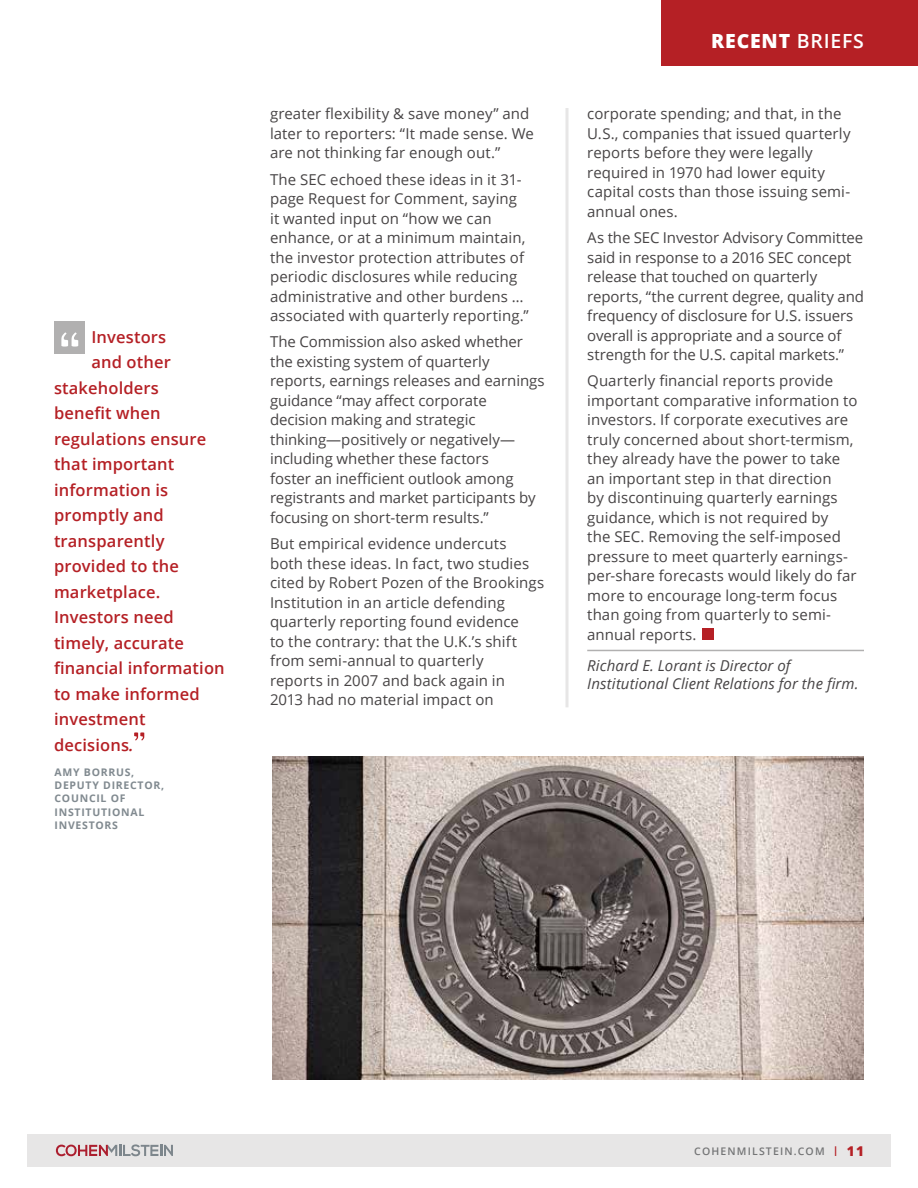
<style>
.page{position:relative;width:918px;height:1188px;background:#fff}
.page>*{position:absolute;margin:0;border:0;box-sizing:border-box;transform-origin:0 0}
.t1{font:63px "Arvil Sans";color:#b52025}
.t2{font:800 19.5px "Open Sans";letter-spacing:.04em;color:#fff}
.t3{font:600 16.5px "Open Sans";letter-spacing:.01em;color:#b52025}
.t4{font:15px/19.5px "Open Sans";letter-spacing:.005em;color:#474445}
.t5{font:italic 15px/18px "Open Sans";letter-spacing:.005em;color:#474445}
.t6{font:700 10.5px/13.4px "Open Sans";letter-spacing:.07em;color:#818a90}
.t7{font:600 10.5px "Open Sans";letter-spacing:.11em;color:#747576}
.s1{font-style:italic}
.s2{font-weight:600}
.s3{font-weight:400;font-size:13.5px;color:#b52025}
.s4{font-weight:800;font-size:13.5px;color:#b52025}
</style>
<div class="page">
<div style="left:662px;top:0;width:256px;height:65px;background:#b52025"></div>
<hr style="left:587px;top:650px;width:277px;height:1px;background:#b1b0b0">
<div style="left:703px;top:629px;width:11px;height:11px;background:#b52025"></div>
<hr style="left:566px;top:108px;width:2px;height:599px;background:#e7e6e6">
<div style="left:27px;top:1134px;width:864px;height:33px;background:#e7e6e6"></div>
<svg style="left:56px;top:1144px;width:117px;height:12px"></svg>
<img style="left:272px;top:756px;width:592px;height:324px">
<div style="left:54px;top:322px;width:31px;height:32px;background:#b1b0b0"></div>
<svg style="left:61px;top:332px;width:17px;height:15px"></svg>
<p class="t3" style="left:91px;top:325px;width:76px">Investors</p>
<p class="t3" style="left:91px;top:351px;width:81px">and other</p>
<p class="t3" style="left:54px;top:376px;width:106px">stakeholders</p>
<p class="t3" style="left:54px;top:402px;width:108px">benefit when</p>
<p class="t3" style="left:54px;top:427px;width:154px">regulations ensure</p>
<p class="t3" style="left:54px;top:453px;width:122px">that important</p>
<p class="t3" style="left:54px;top:478px;width:116px">information is</p>
<p class="t3" style="left:54px;top:504px;width:111px">promptly and</p>
<p class="t3" style="left:54px;top:529px;width:112px">transparently</p>
<p class="t3" style="left:54px;top:555px;width:126px">provided to the</p>
<p class="t3" style="left:54px;top:580px;width:108px">marketplace.</p>
<p class="t3" style="left:54px;top:606px;width:121px">Investors need</p>
<p class="t3" style="left:54px;top:631px;width:132px">timely, accurate</p>
<p class="t3" style="left:54px;top:657px;width:172px">financial information</p>
<p class="t3" style="left:54px;top:682px;width:147px">to make informed</p>
<p class="t3" style="left:54px;top:708px;width:93px">investment</p>
<p class="t3" style="left:54px;top:733px;width:81px">decisions<span class="s1">.</span></p>
<p class="t6" style="left:55px;top:765px;width:81px">AMY BORRUS,</p>
<h1 class="t1" style="left:134px;top:720px;width:14px">”</h1>
<p class="t6" style="left:55px;top:778px;width:111px">DEPUTY DIRECTOR,<br>COUNCIL OF<br>INSTITUTIONAL<br>INVESTORS</p>
<p class="t4" style="left:270px;top:104px;width:265px">greater flexibility &amp; save money” and later to reporters: “It made sense. We are not thinking far enough out.”</p>
<p class="t4" style="left:270px;top:169px;width:260px">The SEC echoed these ideas in it 31- page Request for Comment, saying it wanted input on “how we can enhance, or at a minimum maintain, the investor protection attributes of periodic disclosures while reducing administrative and other burdens … associated with quarterly reporting.”</p>
<p class="t4" style="left:270px;top:332px;width:276px">The Commission also asked whether the existing system of quarterly reports, earnings releases and earnings guidance “may affect corporate decision making and strategic thinking—positively or negatively— including whether these factors<br>foster an inefficient outlook among registrants and market participants by focusing on short-term results.”</p>
<p class="t4" style="left:270px;top:534px;width:276px">But empirical evidence undercuts<br>both these ideas. In fact, two studies cited by Robert Pozen of the Brookings Institution in an article defending quarterly reporting found evidence<br>to the contrary: that the U.K.’s shift from semi-annual to quarterly<br>reports in 2007 and back again in<br>2013 had no material impact on</p>
<h2 class="t2" style="left:711px;top:26px;width:154px">RECENT <span class="s2">BRIEFS</span></h2>
<p class="t4" style="left:587px;top:104px;width:265px">corporate spending; and that, in the<br>U.S., companies that issued quarterly reports before they were legally required in 1970 had lower equity capital costs than those issuing semi&shy;annual ones.</p>
<p class="t4" style="left:587px;top:228px;width:278px">As the SEC Investor Advisory Committee said in response to a 2016 SEC concept release that touched on quarterly reports, “the current degree, quality and frequency of disclosure for U.S. issuers overall is appropriate and a source of strength for the U.S. capital markets.”</p>
<p class="t4" style="left:587px;top:371px;width:272px">Quarterly financial reports provide important comparative information to investors. If corporate executives are truly concerned about short-termism, they already have the power to take an important step in that direction<br>by discontinuing quarterly earnings guidance, which is not required by<br>the SEC. Removing the self-imposed pressure to meet quarterly earnings&shy;per-share forecasts would likely do far more to encourage long-term focus than going from quarterly to semi&shy;annual reports.</p>
<p class="t5" style="left:587px;top:657px;width:273px">Richard E. Lorant is Director of<br>Institutional Client Relations for the firm.</p>
<p class="t7" style="left:694px;top:1144px;width:171px">COHENMILSTEIN.COM <span class="s3">I</span> <span class="s4">11</span></p>
</div>
